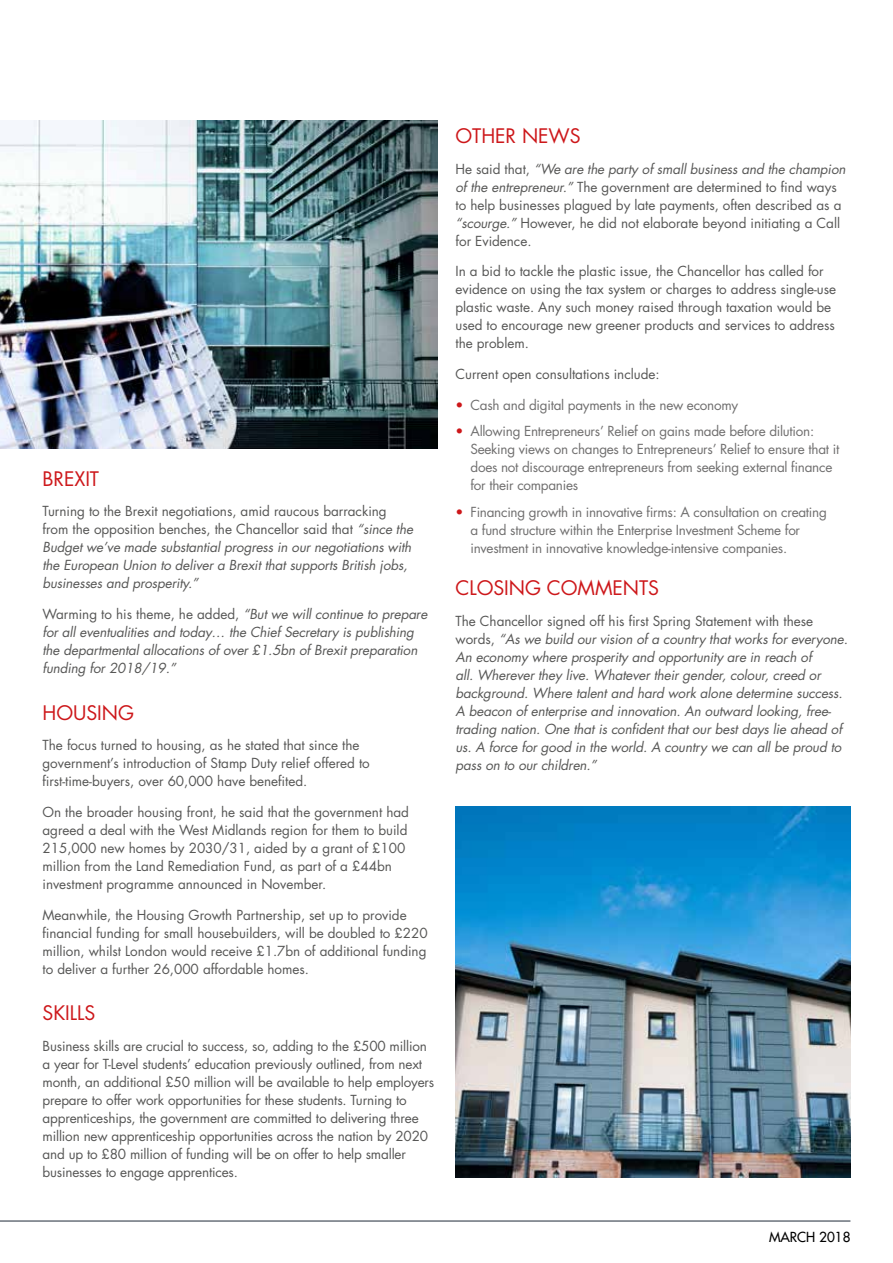
<style>
.page{position:relative;width:893px;height:1263px;background:#fff}
.page>*{position:absolute;margin:0;border:0;box-sizing:border-box;transform-origin:0 0}
.t1{font:19.5px "Futura";letter-spacing:-.005em;color:#cd171a}
.t2{font:13.5px/18px "Futura";letter-spacing:-.005em;color:#575756}
.t3{font:italic 13.5px/18px "Futura";letter-spacing:-.01em;color:#575756}
.t4{font:13.5px/18px "Futura";letter-spacing:-.02em;color:#706f6f}
.t5{font:13.5px "Futura LT";color:#000}
.s1{font-style:normal}
.s2{font-style:italic}
.s3{color:#cd171a}
</style>
<div class="page">
<hr style="left:0;top:1220px;width:850px;height:1px;background:#37414e">
<img style="left:0;top:120px;width:437px;height:329px">
<img style="left:455px;top:806px;width:395px;height:371px">
<h1 class="t1" style="left:43px;top:465px;width:58px">BREXIT</h1>
<p class="t3" style="left:43px;top:502px;width:372px"><span class="s1">Turning to the Brexit negotiations, amid raucous barracking from the opposition benches, the Chancellor said that</span> “since the Budget we’ve made substantial progress in our negotiations with the European Union to deliver a Brexit that supports British jobs, businesses and prosperity.”</p>
<p class="t3" style="left:43px;top:605px;width:386px"><span class="s1">Warming to his theme, he added,</span> “But we will continue to prepare for all eventualities and today… the Chief Secretary is publishing the departmental allocations of over £1.5bn of Brexit preparation funding for 2018/19.”</p>
<h1 class="t1" style="left:43px;top:699px;width:93px">HOUSING</h1>
<p class="t2" style="left:43px;top:736px;width:329px">The focus turned to housing, as he stated that since the government’s introduction of Stamp Duty relief offered to first-time-buyers, over 60,000 have benefited.</p>
<p class="t2" style="left:43px;top:803px;width:368px">On the broader housing front, he said that the government had agreed a deal with the West Midlands region for them to build 215,000 new homes by 2030/31, aided by a grant of £100 million from the Land Remediation Fund, as part of a £44bn investment programme announced in November.</p>
<p class="t2" style="left:43px;top:906px;width:387px">Meanwhile, the Housing Growth Partnership, set up to provide financial funding for small housebuilders, will be doubled to £220 million, whilst London would receive £1.7bn of additional funding to deliver a further 26,000 affordable homes.</p>
<h1 class="t1" style="left:43px;top:1000px;width:54px">SKILLS</h1>
<p class="t2" style="left:43px;top:1037px;width:393px">Business skills are crucial to success, so, adding to the £500 million a year for T-Level students’ education previously outlined, from next month, an additional £50 million will be available to help employers prepare to offer work opportunities for these students. Turning to apprenticeships, the government are committed to delivering three million new apprenticeship opportunities across the nation by 2020 and up to £80 million of funding will be on offer to help smaller businesses to engage apprentices.</p>
<h1 class="t1" style="left:455px;top:122px;width:127px">OTHER NEWS</h1>
<p class="t2" style="left:455px;top:159px;width:392px">He said that, <span class="s2">“We are the party of small business and the champion of the entrepreneur.”</span> The government are determined to find ways to help businesses plagued by late payments, often described as a <span class="s2">“scourge.”</span> However, he did not elaborate beyond initiating a Call for Evidence.</p>
<p class="t2" style="left:455px;top:262px;width:382px">In a bid to tackle the plastic issue, the Chancellor has called for evidence on using the tax system or charges to address single-use plastic waste. Any such money raised through taxation would be used to encourage new greener products and services to address the problem.</p>
<p class="t2" style="left:455px;top:365px;width:206px">Current open consultations include:</p>
<p class="t4" style="left:455px;top:396px;width:284px"><span class="s3">•</span> Cash and digital payments in the new economy</p>
<p class="t4" style="left:470px;top:422px;width:370px;text-indent:-15px"><span class="s3">•</span> Allowing Entrepreneurs’ Relief on gains made before dilution:<br>Seeking views on changes to Entrepreneurs’ Relief to ensure that it does not discourage entrepreneurs from seeking external finance for their companies</p>
<p class="t4" style="left:470px;top:503px;width:358px;text-indent:-15px"><span class="s3">•</span> Financing growth in innovative firms: A consultation on creating a fund structure within the Enterprise Investment Scheme for investment in innovative knowledge-intensive companies.</p>
<h1 class="t1" style="left:455px;top:575px;width:205px">CLOSING COMMENTS</h1>
<p class="t3" style="left:455px;top:612px;width:394px"><span class="s1">The Chancellor signed off his first Spring Statement with these words,</span> “As we build our vision of a country that works for everyone.<br>An economy where prosperity and opportunity are in reach of<br>all. Wherever they live. Whatever their gender, colour, creed or background. Where talent and hard work alone determine success.<br>A beacon of enterprise and innovation. An outward looking, free&shy;trading nation. One that is confident that our best days lie ahead of us. A force for good in the world. A country we can all be proud to pass on to our children.”</p>
<p class="t5" style="left:769px;top:1228px;width:83px">MARCH 2018</p>
</div>
